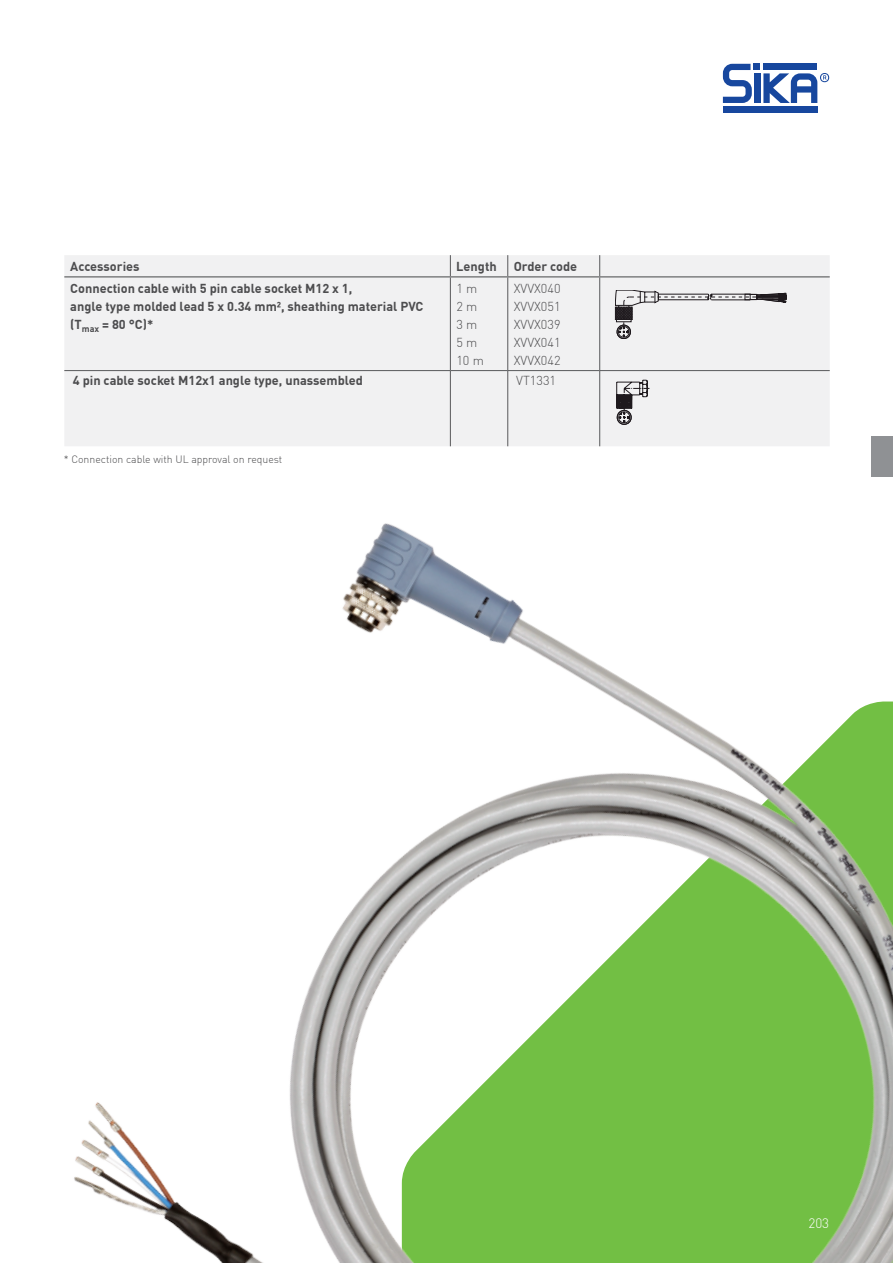
<style>
.page{position:relative;width:893px;height:1263px;background:#fff}
.page>*{position:absolute;margin:0;border:0;box-sizing:border-box;transform-origin:0 0}
.t1{font:300 13.5px "DIN Offc";color:#fff}
.t2{font:700 12.75px/18px "DIN Offc";color:#4d4d4f}
.t3{font:300 12.75px/18px "DIN Offc";color:#4d4d4f}
.t4{font:300 10.5px "DIN Offc";color:#4d4d4f}
</style>
<div class="page">
<div style="left:723px;top:106px;width:94px;height:7px;background:#17479e"></div>
<svg style="left:723px;top:64px;width:106px;height:39px"></svg>
<div style="left:872px;top:436px;width:21px;height:41px;background:#8f9194"></div>
<img style="left:74px;top:523px;width:819px;height:740px">
<div style="left:64px;top:255px;width:766px;height:191px;background:#f1f1f2"></div>
<hr style="left:450px;top:371px;width:1px;height:75px;background:#58595b">
<hr style="left:507px;top:371px;width:1px;height:75px;background:#58595b">
<hr style="left:599px;top:371px;width:1px;height:75px;background:#58595b">
<hr style="left:64px;top:370px;width:386px;height:1px;background:#58595b">
<hr style="left:450px;top:370px;width:58px;height:1px;background:#58595b">
<hr style="left:508px;top:370px;width:92px;height:1px;background:#58595b">
<hr style="left:600px;top:370px;width:230px;height:1px;background:#58595b">
<hr style="left:450px;top:277px;width:1px;height:93px;background:#58595b">
<hr style="left:507px;top:277px;width:1px;height:93px;background:#58595b">
<hr style="left:599px;top:277px;width:1px;height:93px;background:#58595b">
<svg style="left:450px;top:255px;width:1px;height:21px"></svg>
<svg style="left:507px;top:255px;width:1px;height:21px"></svg>
<svg style="left:599px;top:255px;width:1px;height:21px"></svg>
<hr style="left:64px;top:276px;width:386px;height:1px;background:#58595b">
<hr style="left:450px;top:276px;width:58px;height:1px;background:#58595b">
<hr style="left:508px;top:276px;width:92px;height:1px;background:#58595b">
<hr style="left:600px;top:276px;width:230px;height:1px;background:#58595b">
<svg style="left:615px;top:290px;width:172px;height:49px"></svg>
<svg style="left:614px;top:380px;width:36px;height:45px"></svg>
<p class="t2" style="left:70px;top:257px;width:71px">Accessories</p>
<p class="t2" style="left:456px;top:257px;width:42px">Length</p>
<p class="t2" style="left:514px;top:257px;width:65px">Order code</p>
<p class="t2" style="left:70px;top:278px;width:355px">Connection cable with 5 pin cable socket M12 x 1,<br>angle type molded lead 5 x 0.34 mm², sheathing material PVC (T<sub>max</sub> = 80 °C)*</p>
<p class="t3" style="left:456px;top:279px;width:29px">1 m<br>2 m<br>3 m<br>5 m<br>10 m</p>
<p class="t3" style="left:514px;top:279px;width:48px;text-align:justify">XVVX040<br>XVVX051<br>XVVX039<br>XVVX041<br>XVVX042</p>
<p class="t2" style="left:73px;top:371px;width:292px">4 pin cable socket M12x1 angle type, unassembled</p>
<p class="t3" style="left:516px;top:372px;width:41px">VT1331</p>
<p class="t4" style="left:64px;top:453px;width:220px">* Connection cable with UL approval on request</p>
<p class="t1" style="left:808px;top:1214px;width:22px">203</p>
</div>
